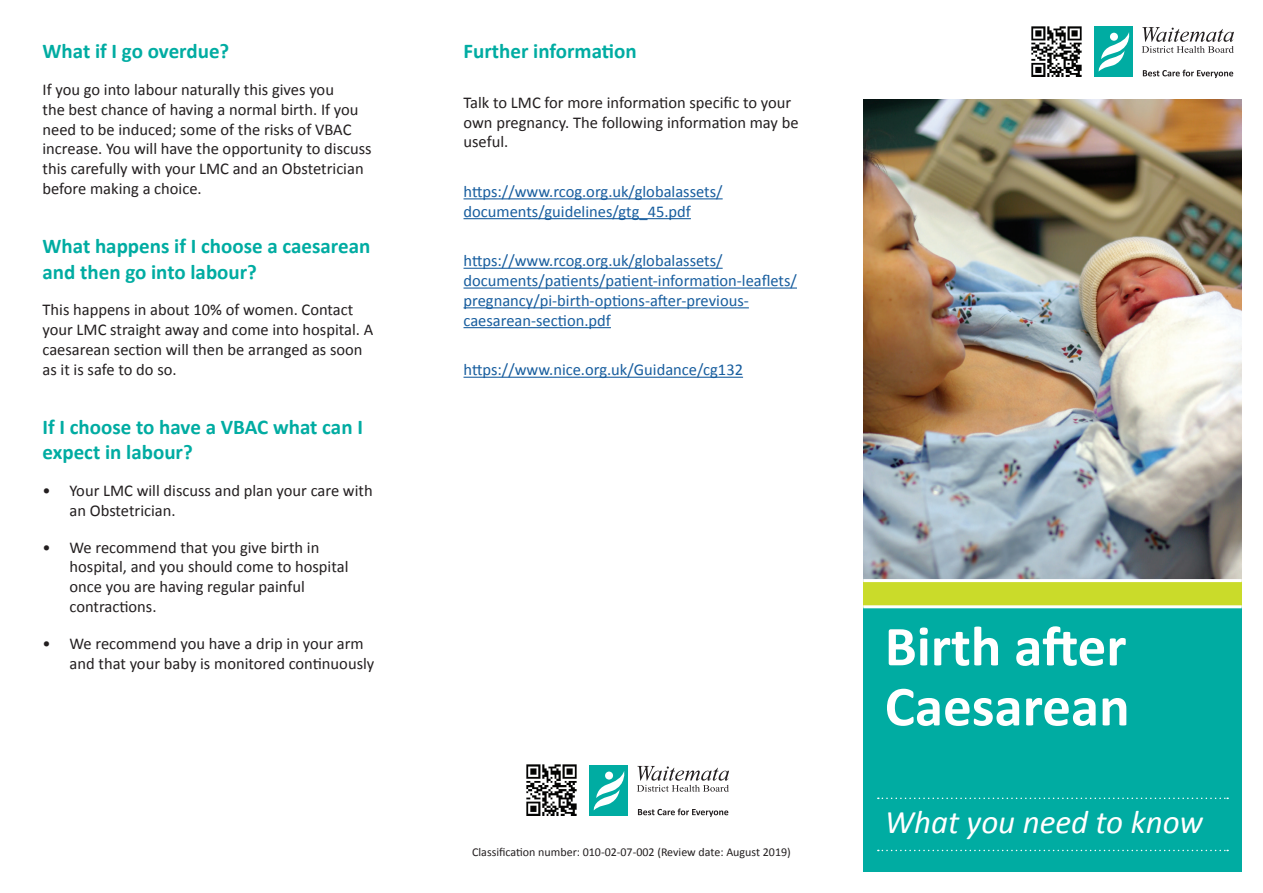
<style>
.page{position:relative;width:1263px;height:893px;background:#fff}
.page>*{position:absolute;margin:0;border:0;box-sizing:border-box;transform-origin:0 0}
.t1{font:700 57px/60px "Calibri";color:#fff}
.t2{font:italic 33px "Calibri";color:#fff}
.t3{font:700 21px/25.2px "Calibri";color:#00aca2}
.t4{font:16.5px/19.8px "Calibri";color:#231f20}
.t5{font:16.5px/19.8px "Calibri";color:#175d9e}
.t6{font:12px "Calibri";color:#231f20}
</style>
<div class="page">
<div style="left:1094px;top:26px;width:39px;height:50px;background:#00aca2"></div>
<svg style="left:1098px;top:32px;width:32px;height:39px"></svg>
<svg style="left:1142px;top:27px;width:92px;height:26px"></svg>
<svg style="left:1143px;top:70px;width:90px;height:8px"></svg>
<img style="left:1031px;top:26px;width:51px;height:51px">
<img style="left:863px;top:100px;width:379px;height:479px">
<div style="left:863px;top:589px;width:379px;height:283px;background:#00aca2"></div>
<div style="left:863px;top:581px;width:379px;height:26px;background:#cadb2a"></div>
<hr style="left:863px;top:605px;width:379px;height:3px;background:#fff">
<hr style="left:863px;top:579px;width:379px;height:3px;background:#fff">
<svg style="left:878px;top:850px;width:350px;height:1px"></svg>
<svg style="left:878px;top:797px;width:350px;height:2px"></svg>
<hr style="left:463px;top:198px;width:260px;height:1px;background:#175d9e">
<hr style="left:463px;top:218px;width:228px;height:1px;background:#175d9e">
<hr style="left:463px;top:268px;width:260px;height:1px;background:#175d9e">
<hr style="left:463px;top:287px;width:334px;height:2px;background:#175d9e">
<hr style="left:463px;top:307px;width:286px;height:1px;background:#175d9e">
<hr style="left:463px;top:327px;width:148px;height:1px;background:#175d9e">
<hr style="left:463px;top:377px;width:280px;height:1px;background:#175d9e">
<div style="left:589px;top:765px;width:39px;height:50px;background:#00aca2"></div>
<svg style="left:593px;top:771px;width:32px;height:39px"></svg>
<svg style="left:637px;top:766px;width:92px;height:26px"></svg>
<svg style="left:638px;top:808px;width:90px;height:9px"></svg>
<img style="left:526px;top:765px;width:51px;height:50px">
<p class="t3" style="left:43px;top:39px;width:188px">What if I go overdue?</p>
<p class="t4" style="left:43px;top:80px;width:331px">If you go into labour naturally this gives you<br>the best chance of having a normal birth. If you need to be induced; some of the risks of VBAC increase. You will have the opportunity to discuss this carefully with your LMC and an Obstetrician before making a choice.</p>
<p class="t3" style="left:43px;top:234px;width:329px">What happens if I choose a caesarean and then go into labour?</p>
<p class="t4" style="left:43px;top:300px;width:332px">This happens in about 10% of women. Contact your LMC straight away and come into hospital. A caesarean section will then be arranged as soon as it is safe to do so.</p>
<p class="t3" style="left:43px;top:414px;width:322px">If I choose to have a VBAC what can I expect in labour?</p>
<p class="t4" style="left:70px;top:481px;width:305px;text-indent:-27px">• Your LMC will discuss and plan your care with an Obstetrician.</p>
<p class="t4" style="left:70px;top:537px;width:280px;text-indent:-27px">• We recommend that you give birth in hospital, and you should come to hospital once you are having regular painful contractions.</p>
<p class="t4" style="left:70px;top:633px;width:306px;text-indent:-27px">• We recommend you have a drip in your arm and that your baby is monitored continuously</p>
<p class="t3" style="left:463px;top:39px;width:175px">Further information</p>
<p class="t4" style="left:463px;top:93px;width:337px">Talk to LMC for more information specific to your own pregnancy. The following information may be useful.</p>
<p class="t5" style="left:463px;top:182px;width:261px">https://www.rcog.org.uk/globalassets/ documents/guidelines/gtg_45.pdf</p>
<p class="t5" style="left:463px;top:251px;width:335px">https://www.rcog.org.uk/globalassets/ documents/patients/patient-information-leaflets/ pregnancy/pi-birth-options-after-previous&shy;caesarean-section.pdf</p>
<p class="t5" style="left:463px;top:360px;width:281px">https://www.nice.org.uk/Guidance/cg132</p>
<p class="t6" style="left:472px;top:845px;width:320px">Classification number: 010-02-07-002 (Review date: August 2019)</p>
<h1 class="t1" style="left:885px;top:616px;width:246px">Birth after<br>Caesarean</h1>
<h2 class="t2" style="left:885px;top:800px;width:320px">What you need to know</h2>
</div>
